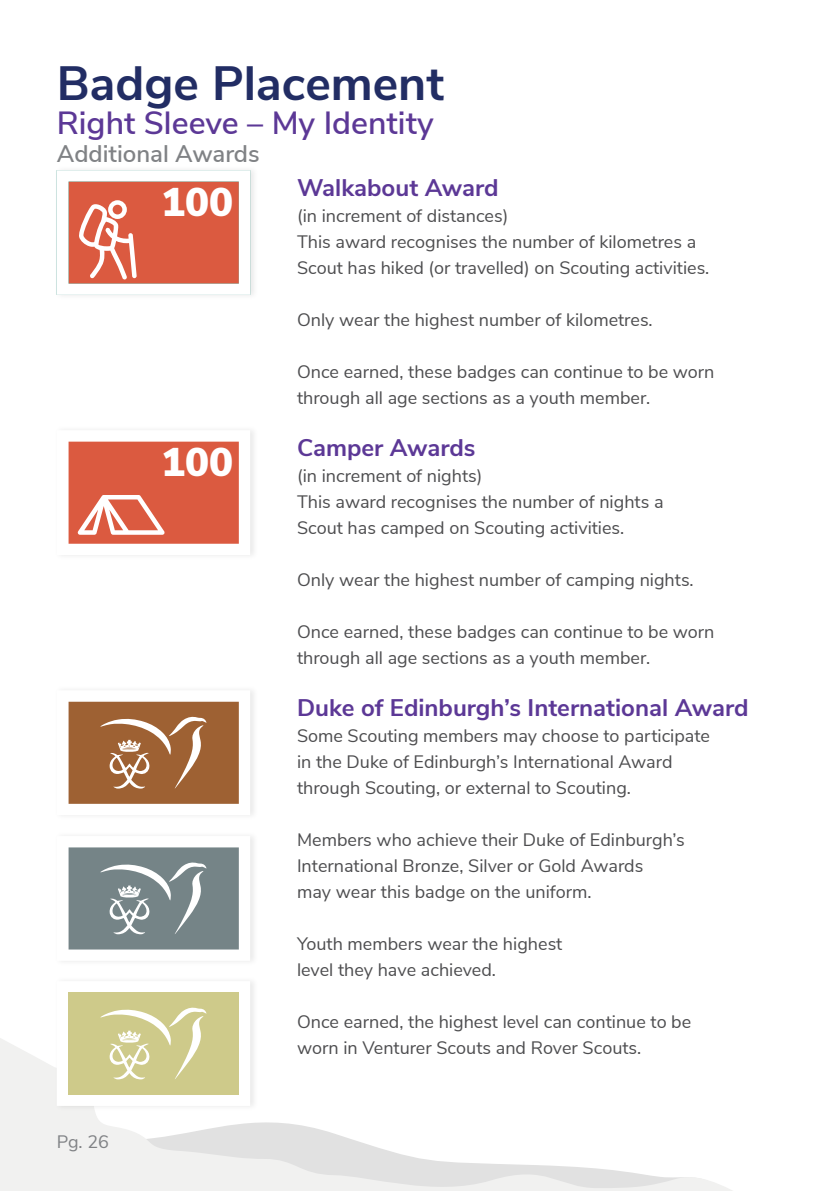
<style>
.page{position:relative;width:840px;height:1191px;background:#fff}
.page>*{position:absolute;margin:0;border:0;box-sizing:border-box;transform-origin:0 0}
.t1{font:700 48px "Nunito Sans";color:#222d64}
.t2{font:900 40px "Nunito Sans";color:#fff}
.t3{font:600 32px "Nunito Sans";color:#5c3896}
.t4{font:700 24px "Nunito Sans";color:#5c3896}
.t5{font:600 24px "Nunito Sans";color:#808285}
.t6{font:18px/26px "Nunito Sans";color:#4d4d4f}
.t7{font:18px "Nunito Sans";color:#808285}
</style>
<div class="page">
<svg style="left:0;top:1038px;width:732px;height:153px"></svg>
<svg style="left:68px;top:441px;width:171px;height:103px"></svg>
<div style="left:54px;top:164px;width:205px;height:136px;background:#000;opacity:.09"></div>
<svg style="left:57px;top:170px;width:193px;height:125px"></svg>
<svg style="left:68px;top:701px;width:171px;height:103px"></svg>
<svg style="left:68px;top:847px;width:171px;height:103px"></svg>
<div style="left:54px;top:975px;width:205px;height:136px;background:#000;opacity:.09"></div>
<svg style="left:68px;top:992px;width:171px;height:103px"></svg>
<h1 class="t1" style="left:57px;top:48px;width:388px">Badge Placement</h1>
<h3 class="t3" style="left:57px;top:99px;width:378px">Right Sleeve – My Identity</h3>
<h3 class="t5" style="left:57px;top:136px;width:204px">Additional Awards</h3>
<h2 class="t2" style="left:161px;top:173px;width:73px">100</h2>
<h2 class="t2" style="left:161px;top:433px;width:73px">100</h2>
<p class="t7" style="left:57px;top:1128px;width:54px">Pg. 26</p>
<h3 class="t4" style="left:297px;top:170px;width:203px">Walkabout Award</h3>
<p class="t6" style="left:297px;top:202px;width:413px">(in increment of distances)<br>This award recognises the number of kilometres a<br>Scout has hiked (or travelled) on Scouting activities.</p>
<p class="t6" style="left:297px;top:306px;width:357px">Only wear the highest number of kilometres.</p>
<p class="t6" style="left:297px;top:358px;width:419px">Once earned, these badges can continue to be worn through all age sections as a youth member.</p>
<h3 class="t4" style="left:297px;top:430px;width:180px">Camper Awards</h3>
<p class="t6" style="left:297px;top:462px;width:368px">(in increment of nights)<br>This award recognises the number of nights a<br>Scout has camped on Scouting activities.</p>
<p class="t6" style="left:297px;top:566px;width:398px">Only wear the highest number of camping nights.</p>
<p class="t6" style="left:297px;top:618px;width:419px">Once earned, these badges can continue to be worn through all age sections as a youth member.</p>
<h3 class="t4" style="left:297px;top:690px;width:453px">Duke of Edinburgh’s International Award</h3>
<p class="t6" style="left:297px;top:722px;width:414px">Some Scouting members may choose to participate in the Duke of Edinburgh’s International Award through Scouting, or external to Scouting.</p>
<p class="t6" style="left:297px;top:826px;width:389px">Members who achieve their Duke of Edinburgh’s<br>International Bronze, Silver or Gold Awards<br>may wear this badge on the uniform.</p>
<p class="t6" style="left:297px;top:930px;width:267px">Youth members wear the highest level they have achieved.</p>
<p class="t6" style="left:297px;top:1008px;width:395px">Once earned, the highest level can continue to be worn in Venturer Scouts and Rover Scouts.</p>
</div>
